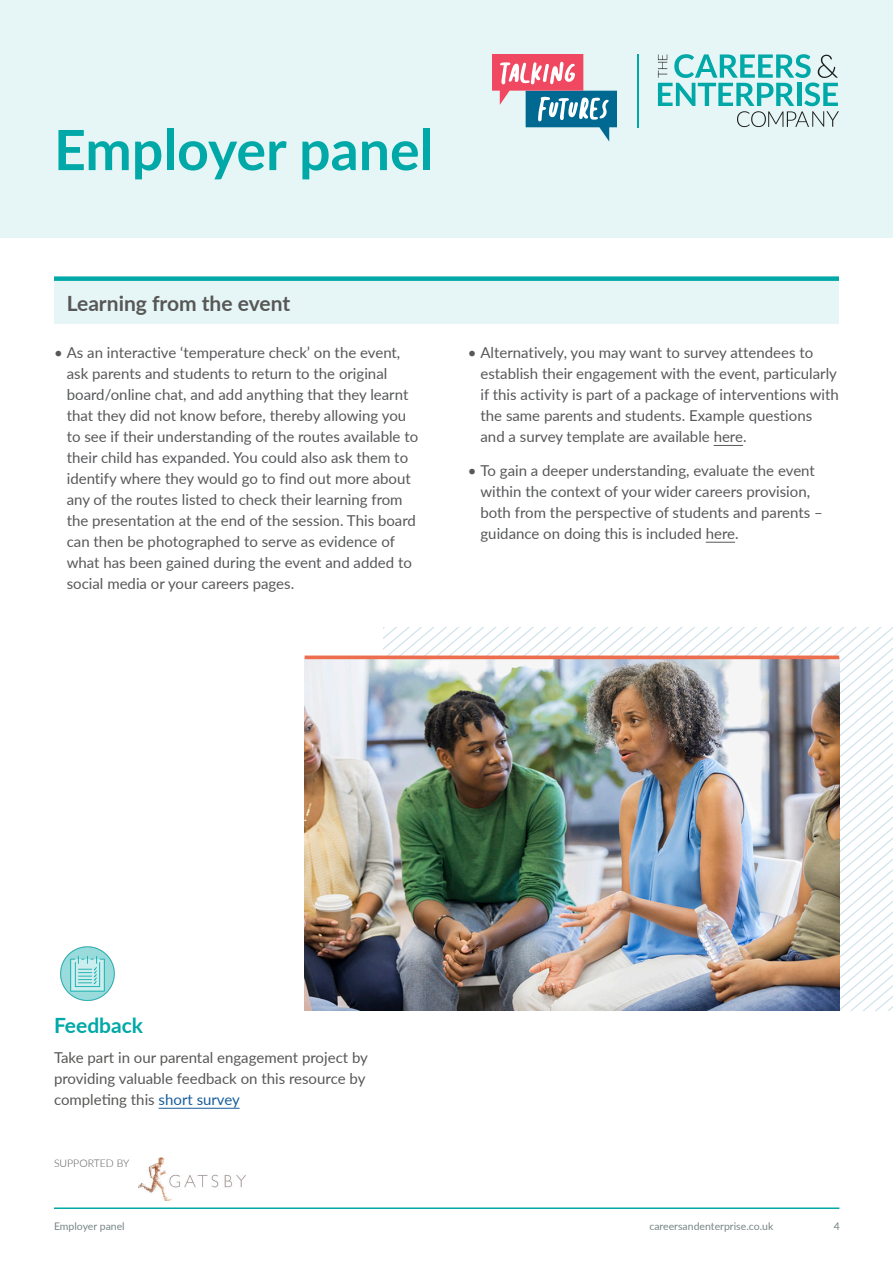
<style>
.page{position:relative;width:893px;height:1263px;background:#fff}
.page>*{position:absolute;margin:0;border:0;box-sizing:border-box;transform-origin:0 0}
.t1{font:700 55.5px "Lato";color:#00a8a8}
.Heading{font:700 21px "Lato";color:#575756}
.Body_grey{font:700 21px "Lato";color:#00a8a8}
.t2{font:15px/21px "Lato";color:#57585a}
.Body_grey-2{font:15px/21px "Lato";color:#575756}
.t3{font:10.5px "Lato";color:#788685}
.t4{font:300 10.5px "Lato";color:#575756}
.s1{color:#175d9e}
</style>
<div class="page">
<div style="left:0;top:0;width:893px;height:237px;background:#e6f6f6"></div>
<hr style="left:637px;top:54px;width:2px;height:73px;background:#00a8a8">
<svg style="left:658px;top:54px;width:181px;height:73px"></svg>
<hr style="left:54px;top:1207px;width:785px;height:2px;background:#00a8a8">
<img style="left:139px;top:1157px;width:107px;height:43px">
<svg style="left:492px;top:54px;width:125px;height:88px"></svg>
<svg style="left:714px;top:445px;width:29px;height:1px"></svg>
<svg style="left:706px;top:542px;width:29px;height:1px"></svg>
<div style="left:54px;top:281px;width:785px;height:42px;background:#e6f6f6"></div>
<div style="left:54px;top:276px;width:785px;height:5px;background:#00a8a8"></div>
<img style="left:60px;top:946px;width:55px;height:55px">
<hr style="left:159px;top:1108px;width:81px;height:1px;background:#175d9e">
<svg style="left:384px;top:628px;width:509px;height:383px"></svg>
<img style="left:305px;top:659px;width:534px;height:352px">
<svg style="left:305px;top:655px;width:534px;height:4px;background:#ee8166"></svg>
<h1 class="t1" style="left:54px;top:109px;width:381px">Employer panel</h1>
<p class="Heading" style="left:67px;top:287px;width:225px">Learning from the event</p>
<p class="t2" style="left:67px;top:341px;width:353px;text-indent:-13px">• As an interactive ‘temperature check’ on the event, ask parents and students to return to the original board/online chat, and add anything that they learnt that they did not know before, thereby allowing you to see if their understanding of the routes available to their child has expanded. You could also ask them to identify where they would go to find out more about any of the routes listed to check their learning from the presentation at the end of the session. This board can then be photographed to serve as evidence of what has been gained during the event and added to social media or your careers pages.</p>
<p class="t2" style="left:480px;top:341px;width:360px;text-indent:-13px">• Alternatively, you may want to survey attendees to establish their engagement with the event, particularly if this activity is part of a package of interventions with the same parents and students. Example questions and a survey template are available here.</p>
<p class="t2" style="left:480px;top:459px;width:344px;text-indent:-13px">• To gain a deeper understanding, evaluate the event within the context of your wider careers provision, both from the perspective of students and parents – guidance on doing this is included here.</p>
<p class="Body_grey" style="left:54px;top:1010px;width:91px">Feedback</p>
<p class="Body_grey-2" style="left:54px;top:1046px;width:315px">Take part in our parental engagement project by providing valuable feedback on this resource by completing this <span class="s1">short survey</span></p>
<p class="t4" style="left:54px;top:1156px;width:77px">SUPPORTED BY</p>
<p class="t3" style="left:54px;top:1218px;width:72px">Employer panel</p>
<p class="t3" style="left:649px;top:1218px;width:125px">careersandenterprise.co.uk</p>
<p class="t3" style="left:834px;top:1218px;width:8px">4</p>
</div>
